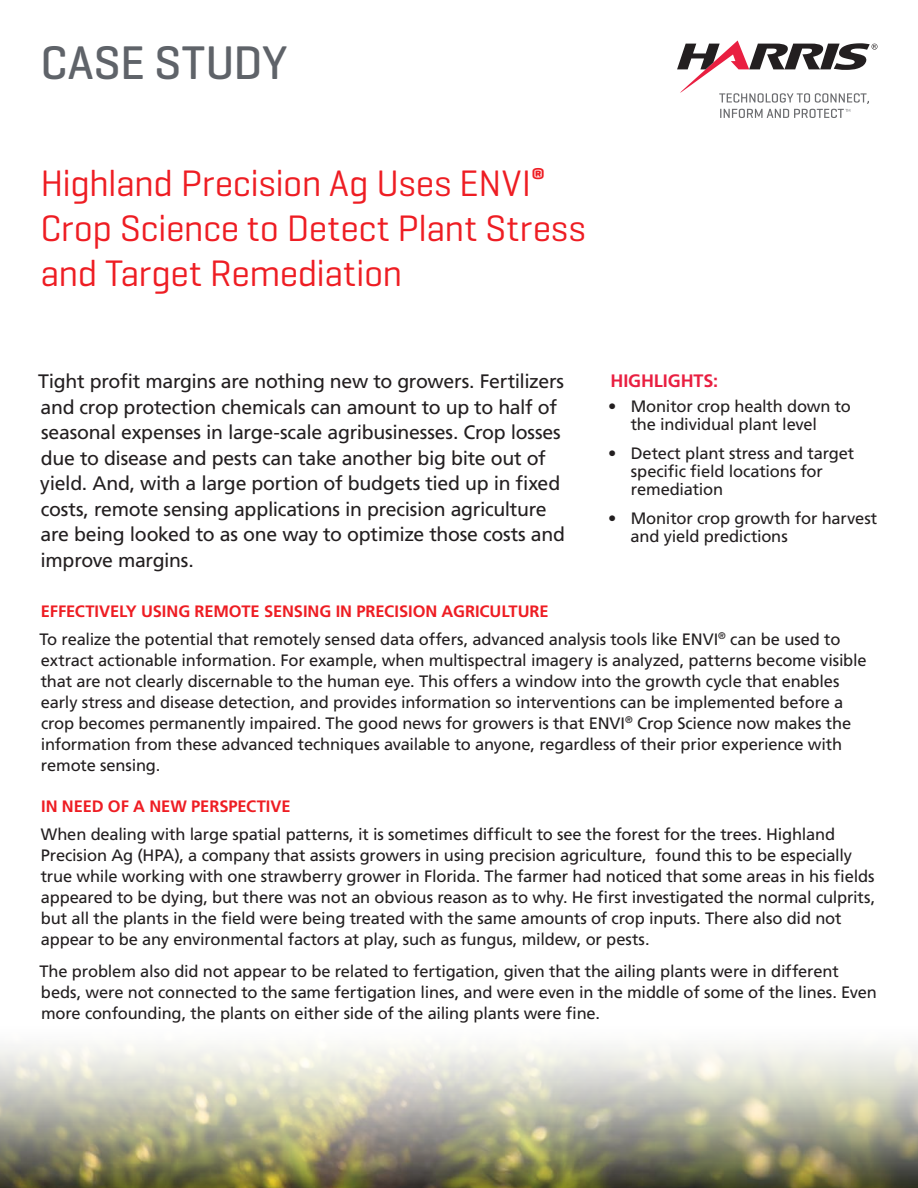
<style>
.page{position:relative;width:918px;height:1188px;background:#fff}
.page>*{position:absolute;margin:0;border:0;box-sizing:border-box;transform-origin:0 0}
.Page_Header__32pt_33{font:500 48px "Geogrotesque";color:#5f6369}
.Cover_Header__36pt_3{font:37.5px/45px "Geogrotesque";letter-spacing:-.01em;color:#ee1d23}
.INTRO_PARAGRAPH__11p{font:19.5px/25.5px "Frutiger LT Std";letter-spacing:-.015em;color:#231f20}
.Paragraph_Heading__1{font:700 18px "Frutiger LT Std";letter-spacing:-.005em;color:#e91f41}
.INTRO_PARAGRAPH__11p-2{font:16.5px/21px "Frutiger LT Std";letter-spacing:-.01em;color:#231f20}
.Paragraph_Heading__1-2{font:700 16.5px "Frutiger LT Std";letter-spacing:-.005em;color:#ee1d23}
</style>
<div class="page">
<svg style="left:677px;top:40px;width:201px;height:78px"></svg>
<img style="left:0;top:1045px;width:918px;height:143px">
<p class="Page_Header__32pt_33" style="left:40px;top:33px;width:249px">CASE STUDY</p>
<p class="Cover_Header__36pt_3" style="left:40px;top:159px;width:547px">Highland Precision Ag Uses ENVI<sup>®<br></sup>Crop Science to Detect Plant Stress and Target Remediation</p>
<p class="INTRO_PARAGRAPH__11p" style="left:38px;top:369px;width:528px">Tight profit margins are nothing new to growers. Fertilizers and crop protection chemicals can amount to up to half of seasonal expenses in large-scale agribusinesses. Crop losses due to disease and pests can take another big bite out of yield. And, with a large portion of budgets tied up in fixed costs, remote sensing applications in precision agriculture are being looked to as one way to optimize those costs and improve margins.</p>
<p class="Paragraph_Heading__1-2" style="left:41px;top:602px;width:509px">EFFECTIVELY USING REMOTE SENSING IN PRECISION AGRICULTURE</p>
<p class="INTRO_PARAGRAPH__11p-2" style="left:39px;top:629px;width:829px">To realize the potential that remotely sensed data offers, advanced analysis tools like ENVI<sup>®</sup> can be used to extract actionable information. For example, when multispectral imagery is analyzed, patterns become visible that are not clearly discernable to the human eye. This offers a window into the growth cycle that enables early stress and disease detection, and provides information so interventions can be implemented before a crop becomes permanently impaired. The good news for growers is that ENVI<sup>®</sup> Crop Science now makes the information from these advanced techniques available to anyone, regardless of their prior experience with remote sensing.</p>
<p class="Paragraph_Heading__1-2" style="left:41px;top:797px;width:251px">IN NEED OF A NEW PERSPECTIVE</p>
<p class="INTRO_PARAGRAPH__11p-2" style="left:41px;top:824px;width:836px">When dealing with large spatial patterns, it is sometimes difficult to see the forest for the trees. Highland Precision Ag (HPA), a company that assists growers in using precision agriculture, found this to be especially true while working with one strawberry grower in Florida. The farmer had noticed that some areas in his fields appeared to be dying, but there was not an obvious reason as to why. He first investigated the normal culprits, but all the plants in the field were being treated with the same amounts of crop inputs. There also did not appear to be any environmental factors at play, such as fungus, mildew, or pests.</p>
<p class="INTRO_PARAGRAPH__11p-2" style="left:39px;top:960px;width:839px">The problem also did not appear to be related to fertigation, given that the ailing plants were in different beds, were not connected to the same fertigation lines, and were even in the middle of some of the lines. Even more confounding, the plants on either side of the ailing plants were fine.</p>
<p class="Paragraph_Heading__1" style="left:611px;top:370px;width:109px">HIGHLIGHTS:</p>
<p class="INTRO_PARAGRAPH__11p-2" style="left:631px;top:397px;width:222px;line-height:18px;text-indent:-23px">• Monitor crop health down to the individual plant level</p>
<p class="INTRO_PARAGRAPH__11p-2" style="left:631px;top:444px;width:225px;line-height:18px;text-indent:-23px">• Detect plant stress and target specific field locations for remediation</p>
<p class="INTRO_PARAGRAPH__11p-2" style="left:631px;top:509px;width:248px;line-height:18px;text-indent:-22px">• Monitor crop growth for harvest and yield predictions</p>
</div>
